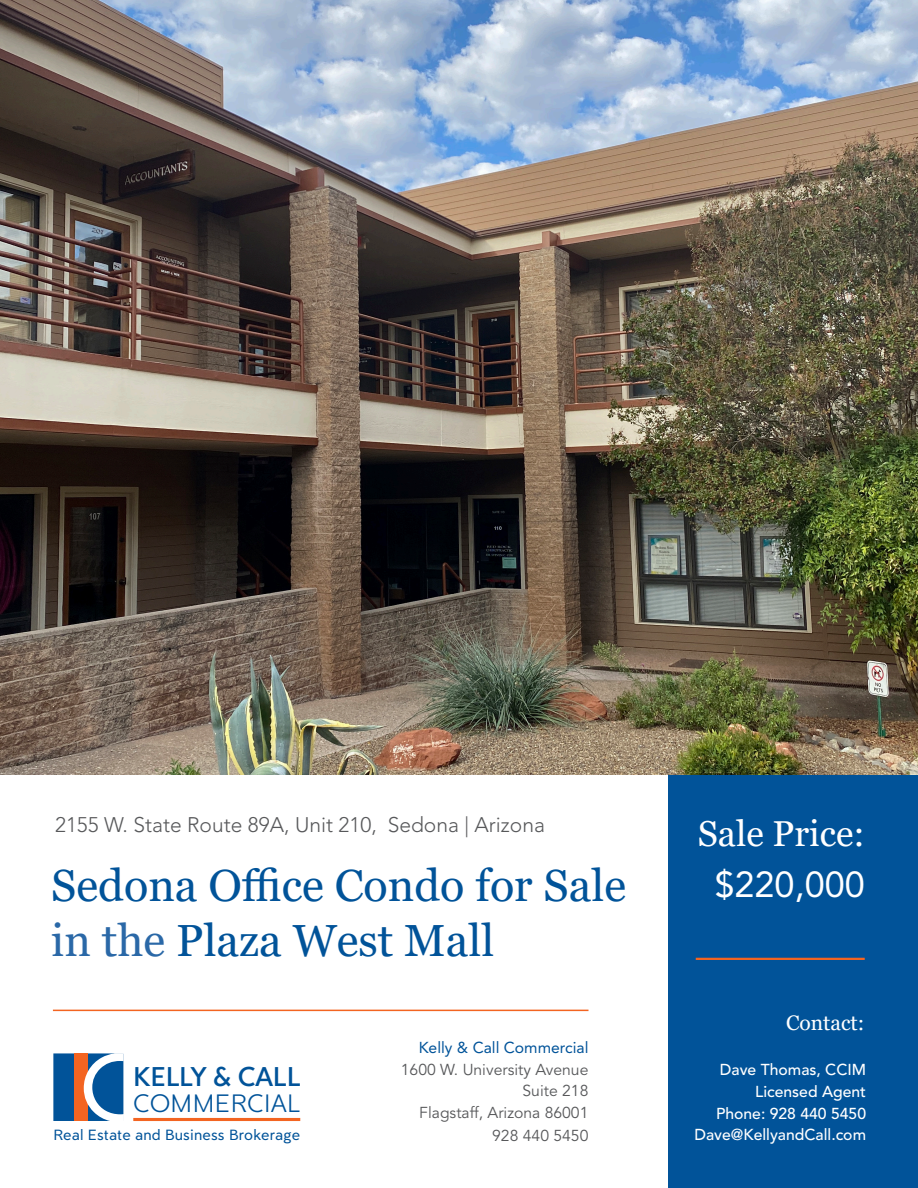
<style>
.page{position:relative;width:918px;height:1188px;background:#fff}
.page>*{position:absolute;margin:0;border:0;box-sizing:border-box;transform-origin:0 0}
.Cover-Headline{font:45px/55.5px "Georgia";color:#015399}
.Contact_Info{font:36px "Georgia";color:#fff}
.Contact_Info-2{font:36px "Avenir LT Std";color:#fff}
.t1{font:500 28.35px "Clarika Geometric";letter-spacing:-.005em;color:#015399}
.t2{font:300 26.25px "Clarika Grotesque";letter-spacing:.02em;color:#015399}
.Address{font:300 21px "Avenir LT Pro";color:#57585a}
.Contact_Info-3{font:21px "Georgia";color:#fff}
.Contact_Info_copy{font:500 15.75px "Avenir LT Pro";color:#fff}
.Colliers_Office_Addr{font:15.75px "Avenir LT Pro";color:#57585a}
.t3{font:15.75px "Avenir LT Std";color:#015399}
.t4{font:15.45px "Clarika Grotesque";letter-spacing:.01em;color:#015399}
.s1{color:#2a68a7}
.s2{font-family:"Clarika Grotesque"}
</style>
<div class="page">
<div style="left:669px;top:748px;width:249px;height:440px;background:#015399"></div>
<hr style="left:133px;top:1118px;width:167px;height:3px;background:#f36421">
<svg style="left:53px;top:1053px;width:71px;height:68px"></svg>
<img style="left:0;top:0;width:918px;height:775px">
<hr style="left:53px;top:1010px;width:536px;height:1px;background:#f36421">
<hr style="left:696px;top:958px;width:169px;height:2px;background:#f36421">
<p class="Address" style="left:55px;top:812px;width:491px">2155 W. State Route 89A, Unit 210, Sedona | Arizona</p>
<p class="Cover-Headline" style="left:51px;top:858px;width:576px">Sedona Office Condo for Sale <span class="s1">in the</span> Plaza West Mall</p>
<p class="t1" style="left:133px;top:1057px;width:169px">KELLY <span class="s2">&amp;</span> CALL</p>
<p class="t2" style="left:133px;top:1086px;width:168px">COMMERCIAL</p>
<p class="t3" style="left:419px;top:1038px;width:171px">Kelly &amp; Call Commercial</p>
<p class="Colliers_Office_Addr" style="left:401px;top:1060px;width:189px">1600 W. University Avenue</p>
<p class="Colliers_Office_Addr" style="left:523px;top:1082px;width:67px">Suite 218</p>
<p class="Colliers_Office_Addr" style="left:419px;top:1103px;width:171px">Flagstaff, Arizona 86001</p>
<p class="t4" style="left:53px;top:1124px;width:248px">Real Estate and Business Brokerage</p>
<p class="Colliers_Office_Addr" style="left:492px;top:1126px;width:98px">928 440 5450</p>
<p class="Contact_Info" style="left:698px;top:812px;width:168px">Sale Price:</p>
<p class="Contact_Info-2" style="left:715px;top:864px;width:152px">$220,000</p>
<p class="Contact_Info-3" style="left:786px;top:1010px;width:80px">Contact:</p>
<p class="Contact_Info_copy" style="left:720px;top:1060px;width:148px">Dave Thomas, CCIM</p>
<p class="Contact_Info_copy" style="left:755px;top:1082px;width:112px">Licensed Agent</p>
<p class="Contact_Info_copy" style="left:716px;top:1104px;width:152px">Phone: 928 440 5450</p>
<p class="Contact_Info_copy" style="left:694px;top:1126px;width:173px">Dave@KellyandCall.com</p>
</div>
